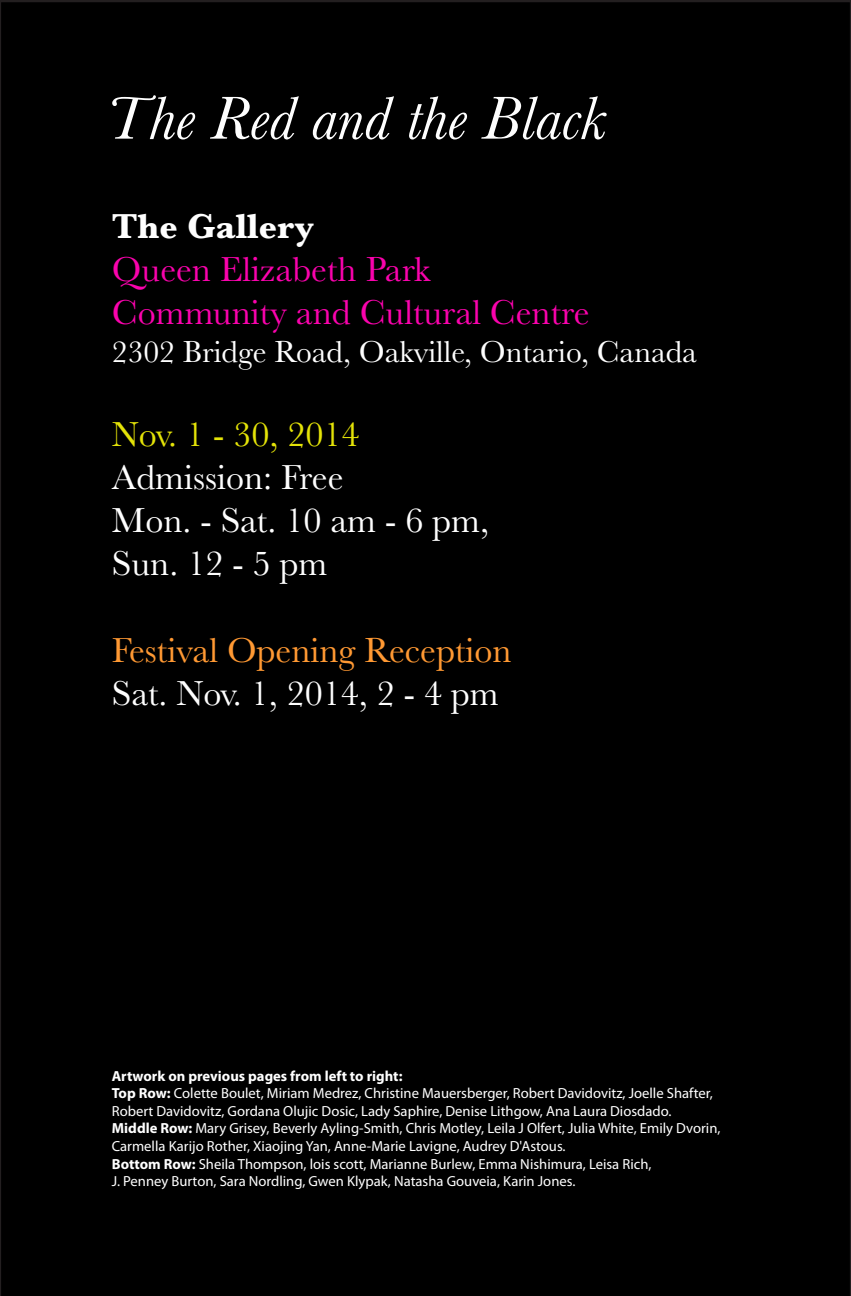
<style>
.page{position:relative;width:851px;height:1296px;background:#fff}
.page>*{position:absolute;margin:0;border:0;box-sizing:border-box;transform-origin:0 0}
.t1{font:italic 63px "Baskerville";color:#fefefe}
.t2{font:36px/43.2px "Baskerville";color:#fefefe}
.t3{font:36px/43.2px "Baskerville";color:#fa03ad}
.t4{font:36px/43.2px "Baskerville";color:#f93}
.t5{font:31.5px "Baskerville";color:#fefefe}
.t6{font:14.62px/17.6px "Myriad Pro";color:#fff}
.s1{font-weight:700;color:#fefefe}
.s2{color:#e4e308}
.s3{color:#fefefe}
.s4{font-weight:700}
</style>
<div class="page">
<div style="left:0;top:0;width:850px;height:1296px;background:#000"></div>
<p class="t1" style="left:105px;top:76px;width:501px">The Red and the Black</p>
<p class="t3" style="left:112px;top:205px;width:479px"><span class="s1">The Gallery<br></span>Queen Elizabeth Park<br>Community and Cultural Centre</p>
<p class="t5" style="left:112px;top:332px;width:586px">2302 Bridge Road, Oakville, Ontario, Canada</p>
<p class="t2" style="left:112px;top:413px;width:378px"><span class="s2">Nov. 1 - 30, 2014<br></span>Admission: Free<br>Mon. - Sat. 10 am - 6 pm,<br>Sun. 12 - 5 pm</p>
<p class="t4" style="left:112px;top:629px;width:401px">Festival Opening Reception<br><span class="s3">Sat. Nov. 1, 2014, 2 - 4 pm</span></p>
<p class="t6" style="left:112px;top:1067px;width:610px"><span class="s4">Artwork on previous pages from left to right:<br>Top Row:</span> Colette Boulet, Miriam Medrez, Christine Mauersberger, Robert Davidovitz, Joelle Shafter, Robert Davidovitz, Gordana Olujic Dosic, Lady Saphire, Denise Lithgow, Ana Laura Diosdado.<br><span class="s4">Middle Row:</span> Mary Grisey, Beverly Ayling-Smith, Chris Motley, Leila J Olfert, Julia White, Emily Dvorin, Carmella Karijo Rother, Xiaojing Yan, Anne-Marie Lavigne, Audrey D'Astous.<br><span class="s4">Bottom Row:</span> Sheila Thompson, lois scott, Marianne Burlew, Emma Nishimura, Leisa Rich,<br>J. Penney Burton, Sara Nordling, Gwen Klypak, Natasha Gouveia, Karin Jones.</p>
</div>
